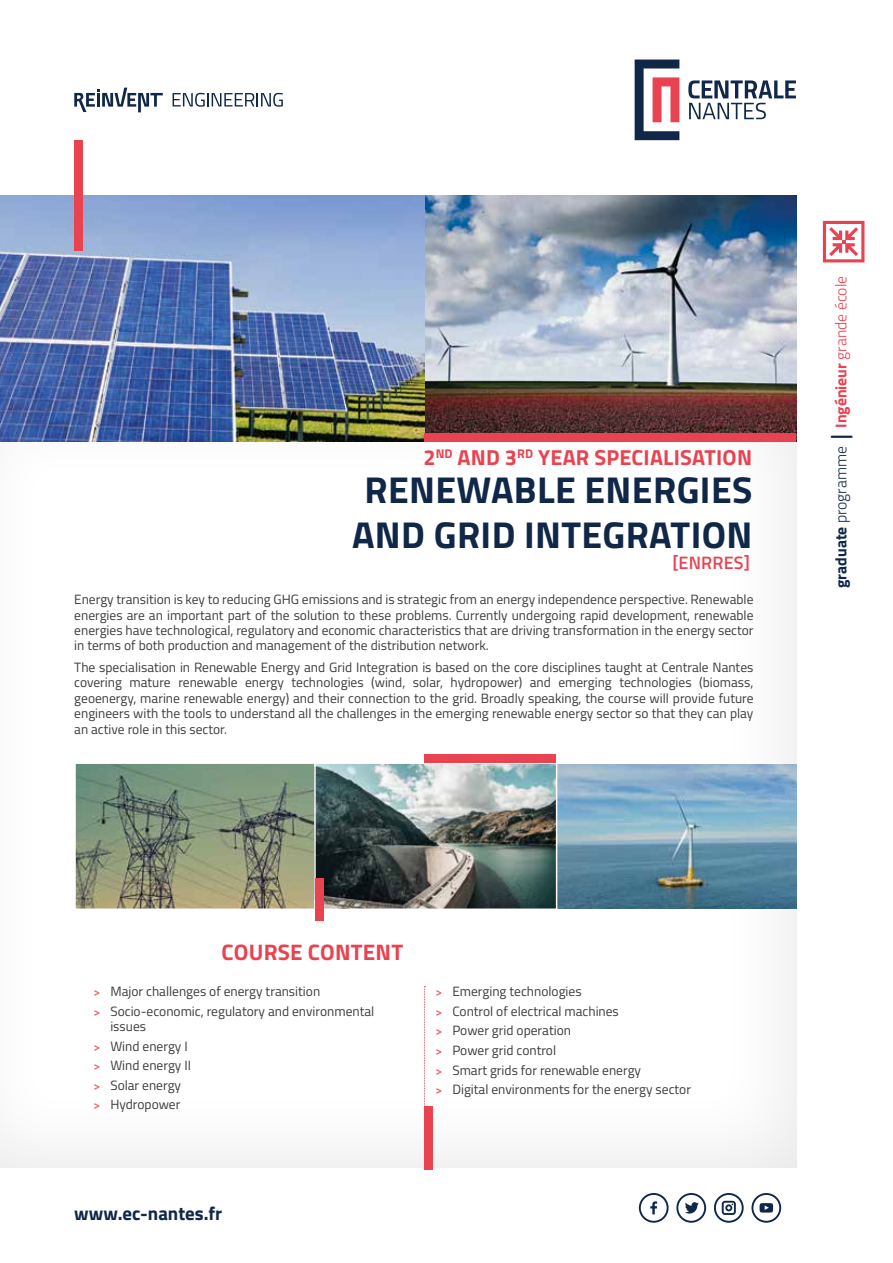
<style>
.page{position:relative;width:893px;height:1263px;background:#fff}
.page>*{position:absolute;margin:0;border:0;box-sizing:border-box;transform-origin:0 0}
.t1{font:700 37.5px/44.8px "Titillium";letter-spacing:.01em;color:#102748;text-align:center}
.t2{font:700 22.5px "Titillium";letter-spacing:.01em;color:#e94250}
.t3{font:700 21.75px "Titillium";letter-spacing:.01em;color:#e94250}
.t4{font:700 18.9px "Titillium";color:#102748}
.t5{font:600 18px "Titillium";letter-spacing:.01em;color:#e94250}
.t6{font:300 15.75px "Titillium";color:#e94250}
.t7{font:13.5px/19.6px "Titillium";color:#3c3c3b}
.s1{font-weight:700;color:#102748}
.s2{color:#102748}
.s3{font-weight:700;font-size:31.5px;color:#102748}
.s4{font-weight:700}
.s5{font-weight:600;font-size:12px;color:#eb5b5e}
</style>
<div class="page">
<img style="left:424px;top:195px;width:373px;height:247px">
<img style="left:0;top:195px;width:424px;height:247px">
<img style="left:557px;top:763px;width:240px;height:146px">
<img style="left:76px;top:764px;width:238px;height:144px">
<div style="left:74px;top:762px;width:244px;height:148px;border:1px solid #fff"></div>
<img style="left:316px;top:764px;width:239px;height:144px">
<div style="left:314px;top:762px;width:243px;height:148px;border:1px solid #fff"></div>
<div style="left:424px;top:754px;width:131px;height:9px;background:#e94250"></div>
<div style="left:424px;top:433px;width:372px;height:9px;background:#e94250"></div>
<div style="left:424px;top:1106px;width:9px;height:64px;background:#e94250"></div>
<div style="left:315px;top:878px;width:9px;height:42px;background:#e94250"></div>
<svg style="left:688px;top:80px;width:108px;height:39px"></svg>
<svg style="left:635px;top:60px;width:44px;height:80px"></svg>
<svg style="left:639px;top:1193px;width:30px;height:30px"></svg>
<svg style="left:676px;top:1193px;width:30px;height:30px"></svg>
<svg style="left:714px;top:1193px;width:30px;height:30px"></svg>
<svg style="left:751px;top:1193px;width:30px;height:30px"></svg>
<svg style="left:424px;top:986px;width:1px;height:120px"></svg>
<div style="left:74px;top:140px;width:9px;height:111px;background:#e94250"></div>
<svg style="left:823px;top:221px;width:41px;height:41px"></svg>
<svg style="left:173px;top:93px;width:110px;height:14px"></svg>
<svg style="left:74px;top:88px;width:89px;height:24px"></svg>
<h3 class="t3" style="left:423px;top:441px;width:330px">2<sup>ND</sup> AND 3<sup>RD</sup> YEAR SPECIALISATION</h3>
<h1 class="t1" style="left:352px;top:465px;width:402px">RENEWABLE ENERGIES<br>AND GRID INTEGRATION</h1>
<h3 class="t5" style="left:672px;top:549px;width:79px">[ENRRES]</h3>
<p class="t7" style="left:74px;top:591px;width:681px;line-height:15.3px;text-align:justify">Energy transition is key to reducing GHG emissions and is strategic from an energy independence perspective. Renewable energies are an important part of the solution to these problems. Currently undergoing rapid development, renewable energies have technological, regulatory and economic characteristics that are driving transformation in the energy sector in terms of both production and management of the distribution network.</p>
<p class="t7" style="left:74px;top:659px;width:681px;line-height:15.3px;text-align:justify">The specialisation in Renewable Energy and Grid Integration is based on the core disciplines taught at Centrale Nantes covering mature renewable energy technologies (wind, solar, hydropower) and emerging technologies (biomass, geoenergy, marine renewable energy) and their connection to the grid. Broadly speaking, the course will provide future engineers with the tools to understand all the challenges in the emerging renewable energy sector so that they can play an active role in this sector.</p>
<p class="t6" style="left:829px;top:588px;width:314px;rotate:-90deg"><span class="s1">graduate</span> <span class="s2">programme</span> <span class="s3">I</span> <span class="s4">Ingénieur</span> grande école</p>
<h2 class="t2" style="left:222px;top:935px;width:183px">COURSE CONTENT</h2>
<p class="t7" style="left:93px;top:981px;width:282px"><span class="s5">&gt;</span> Major challenges of energy transition<br><span class="s5">&gt;</span> Socio-economic, regulatory and environmental</p>
<p class="t7" style="left:93px;top:1016px;width:99px;text-indent:17px">issues<br><span class="s5">&gt;</span> Wind energy I <span class="s5">&gt;</span> Wind energy II <span class="s5">&gt;</span> Solar energy <span class="s5">&gt;</span> Hydropower</p>
<p class="t7" style="left:435px;top:981px;width:257px"><span class="s5">&gt;</span> Emerging technologies<br><span class="s5">&gt;</span> Control of electrical machines<br><span class="s5">&gt;</span> Power grid operation<br><span class="s5">&gt;</span> Power grid control<br><span class="s5">&gt;</span> Smart grids for renewable energy<br><span class="s5">&gt;</span> Digital environments for the energy sector</p>
<h3 class="t4" style="left:74px;top:1198px;width:149px">www.ec-nantes.fr</h3>
</div>
